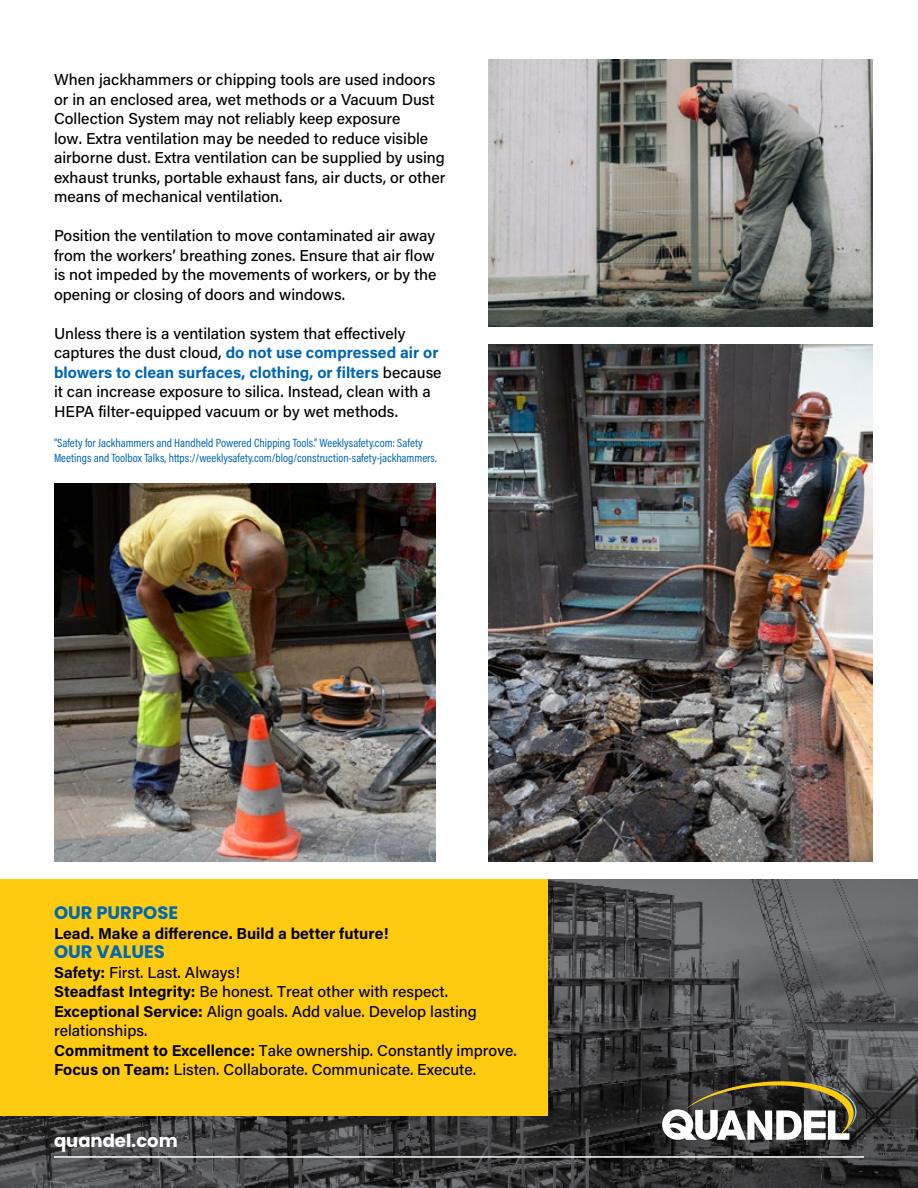
<style>
.page{position:relative;width:918px;height:1188px;background:#fff}
.page>*{position:absolute;margin:0;border:0;box-sizing:border-box;transform-origin:0 0}
.t1{font:700 18px "Poppins";color:#0067b0}
.t2{font:700 18px "Poppins";color:#fff}
.t3{font:500 15.75px/19.5px "Acumin Pro";color:#000}
.t4{font:700 15.75px "Acumin Pro";color:#000}
.t5{font:12px/15px "Acumin Pro Cond";color:#0067b0}
.s1{font-weight:700;color:#0067b0}
.s2{font-weight:700}
</style>
<div class="page">
<img style="left:0;top:879px;width:918px;height:309px">
<svg style="left:662px;top:1077px;width:195px;height:63px"></svg>
<hr style="left:54px;top:1156px;width:810px;height:2px;background:#fff">
<div style="left:0;top:879px;width:547px;height:237px;background:#ffcb11"></div>
<img style="left:54px;top:484px;width:382px;height:378px">
<img style="left:488px;top:345px;width:384px;height:517px">
<img style="left:488px;top:59px;width:384px;height:267px">
<p class="t3" style="left:54px;top:69px;width:393px">When jackhammers or chipping tools are used indoors or in an enclosed area, wet methods or a Vacuum Dust Collection System may not reliably keep exposure<br>low. Extra ventilation may be needed to reduce visible airborne dust. Extra ventilation can be supplied by using exhaust trunks, portable exhaust fans, air ducts, or other means of mechanical ventilation.</p>
<p class="t3" style="left:54px;top:225px;width:384px">Position the ventilation to move contaminated air away from the workers’ breathing zones. Ensure that air flow is not impeded by the movements of workers, or by the opening or closing of doors and windows.</p>
<p class="t3" style="left:54px;top:323px;width:389px">Unless there is a ventilation system that effectively captures the dust cloud, <span class="s1">do not use compressed air or blowers to clean surfaces, clothing, or filters</span> because it can increase exposure to silica. Instead, clean with a HEPA filter-equipped vacuum or by wet methods.</p>
<p class="t5" style="left:54px;top:435px;width:385px">“Safety for Jackhammers and Handheld Powered Chipping Tools.” Weeklysafety.com: Safety<br>Meetings and Toolbox Talks, https://weeklysafety.com/blog/construction-safety-jackhammers.</p>
<p class="t1" style="left:54px;top:902px;width:126px">OUR PURPOSE</p>
<p class="t4" style="left:54px;top:922px;width:336px">Lead. Make a difference. Build a better future!</p>
<p class="t1" style="left:54px;top:941px;width:112px">OUR VALUES</p>
<p class="t3" style="left:54px;top:962px;width:464px"><span class="s2">Safety:</span> First. Last. Always!<br><span class="s2">Steadfast Integrity:</span> Be honest. Treat other with respect.<br><span class="s2">Exceptional Service:</span> Align goals. Add value. Develop lasting relationships.<br><span class="s2">Commitment to Excellence:</span> Take ownership. Constantly improve.<br><span class="s2">Focus on Team:</span> Listen. Collaborate. Communicate. Execute.</p>
<p class="t2" style="left:54px;top:1131px;width:125px">quandel.com</p>
</div>
